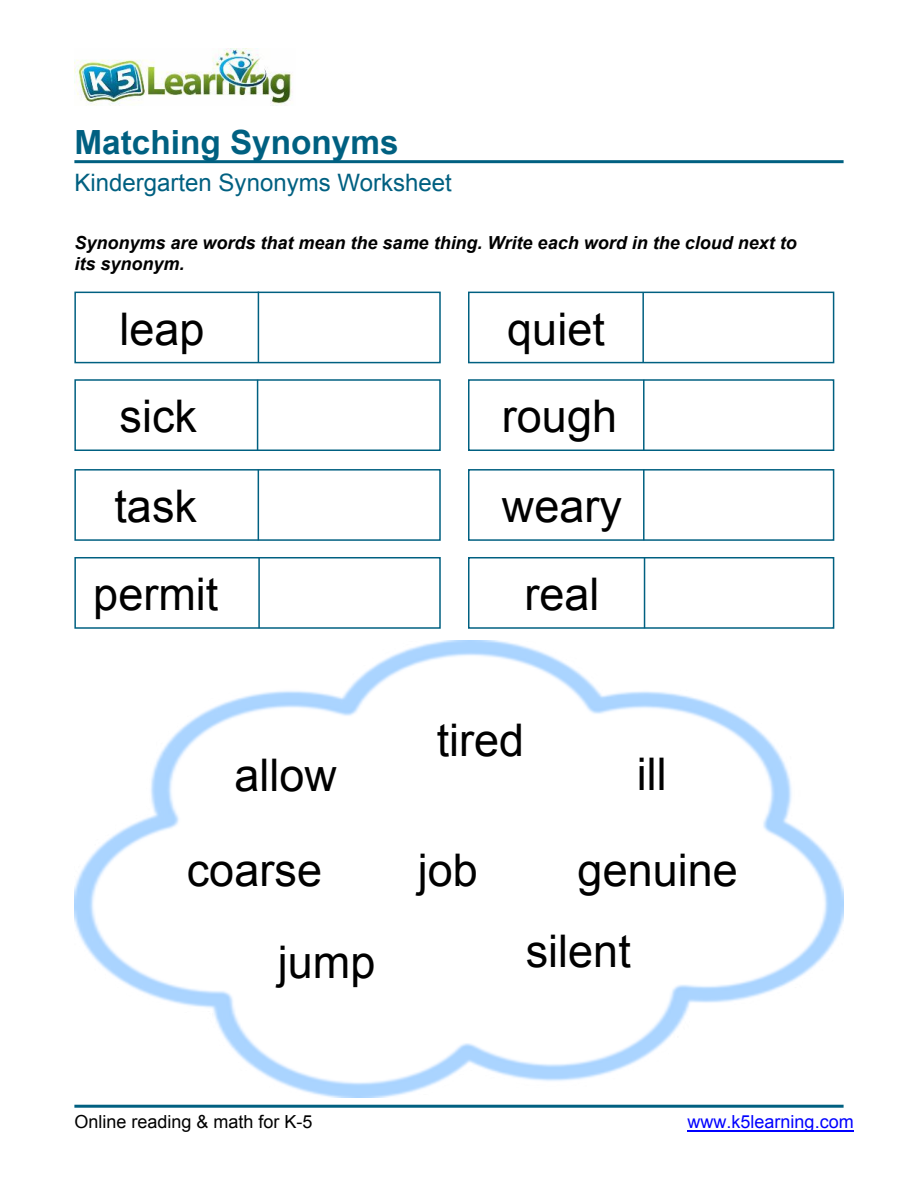
<style>
.page{position:relative;width:918px;height:1188px;background:#fff}
.page>*{position:absolute;margin:0;border:0;box-sizing:border-box;transform-origin:0 0}
.t1{font:45px/88.5px "Arial";color:#000;text-align:center}
.t2{font:700 33.3px "Arial";color:#006081}
.t3{font:24px "Arial";color:#006081}
.t4{font:italic 700 18px/20.7px "Arial";color:#000}
.t5{font:18px "Arial";color:#000}
.t6{font:18px "Arial";color:#00f}
</style>
<div class="page">
<hr style="left:74px;top:160px;width:770px;height:3px;background:#006081">
<hr style="left:74px;top:1105px;width:770px;height:3px;background:#006081">
<hr style="left:687px;top:1130px;width:167px;height:2px;background:#00f">
<img style="left:74px;top:49px;width:219px;height:57px">
<div style="left:74px;top:292px;width:367px;height:71px;background:#fff;border:2px solid #006081"></div>
<div style="left:74px;top:379px;width:367px;height:72px;background:#fff;border:2px solid #006081"></div>
<div style="left:468px;top:292px;width:366px;height:71px;background:#fff;border:2px solid #006081"></div>
<div style="left:468px;top:379px;width:366px;height:72px;background:#fff;border:2px solid #006081"></div>
<div style="left:74px;top:469px;width:367px;height:72px;background:#fff;border:2px solid #006081"></div>
<div style="left:468px;top:469px;width:366px;height:72px;background:#fff;border:2px solid #006081"></div>
<div style="left:74px;top:557px;width:367px;height:72px;background:#fff;border:2px solid #006081"></div>
<div style="left:468px;top:557px;width:366px;height:72px;background:#fff;border:2px solid #006081"></div>
<img style="left:74px;top:640px;width:770px;height:458px">
<hr style="left:258px;top:292px;width:1px;height:70px;background:#006081">
<hr style="left:257px;top:380px;width:1px;height:71px;background:#006081">
<hr style="left:258px;top:470px;width:1px;height:70px;background:#006081">
<hr style="left:258px;top:557px;width:2px;height:71px;background:#006081">
<hr style="left:642px;top:292px;width:2px;height:71px;background:#006081">
<hr style="left:643px;top:380px;width:2px;height:71px;background:#006081">
<hr style="left:643px;top:470px;width:2px;height:70px;background:#006081">
<hr style="left:644px;top:557px;width:1px;height:71px;background:#006081">
<h2 class="t2" style="left:74px;top:129px;width:326px">Matching Synonyms</h2>
<h3 class="t3" style="left:74px;top:174px;width:379px">Kindergarten Synonyms Worksheet</h3>
<p class="t4" style="left:74px;top:234px;width:724px">Synonyms are words that mean the same thing. Write each word in the cloud next to its synonym.</p>
<h1 class="t1" style="left:93px;top:289px;width:127px">leap sick task permit</h1>
<h1 class="t1" style="left:502px;top:289px;width:122px">quiet rough weary real</h1>
<h1 class="t1" style="left:235px;top:735px;width:104px">allow</h1>
<h1 class="t1" style="left:187px;top:830px;width:137px">coarse</h1>
<h1 class="t1" style="left:278px;top:922px;width:99px">jump</h1>
<h1 class="t1" style="left:437px;top:700px;width:89px">tired</h1>
<h1 class="t1" style="left:418px;top:830px;width:62px">job</h1>
<h1 class="t1" style="left:637px;top:735px;width:31px">ill</h1>
<h1 class="t1" style="left:578px;top:830px;width:162px">genuine</h1>
<h1 class="t1" style="left:526px;top:911px;width:107px">silent</h1>
<p class="t5" style="left:74px;top:1115px;width:240px">Online reading &amp; math for K-5</p>
<p class="t6" style="left:687px;top:1115px;width:168px">www.k5learning.com</p>
</div>
